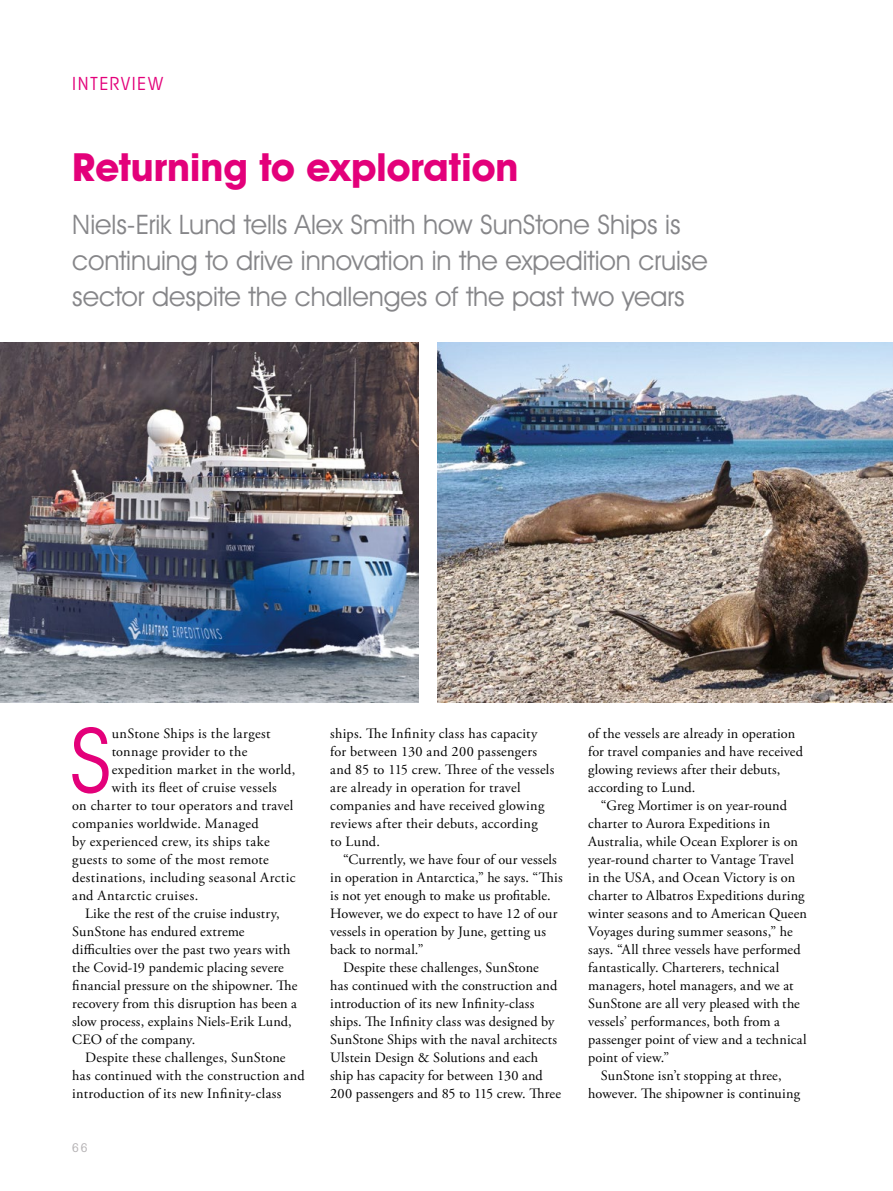
<style>
.page{position:relative;width:893px;height:1191px;background:#fff}
.page>*{position:absolute;margin:0;border:0;box-sizing:border-box;transform-origin:0 0}
.t1{font:90.15px "Avant Garde IT Cby BT";color:#e3007a}
.t2{font:700 39px "Avant Garde IT Cby BT";letter-spacing:-.005em;color:#e3007a}
.t3{font:27px/36px "Avant Garde IT Cby BT";letter-spacing:-.005em;color:#868689}
.t4{font:condensed 18px "Avant Garde IT Cby BT";letter-spacing:.085em;color:#e3007a}
.t5{font:14.25px/18px "Adobe Garamond Pro";letter-spacing:.015em;color:#000}
.t6{font:14.25px "Adobe Garamond Pro";letter-spacing:.035em;color:#000}
.t7{font:condensed 12px "Avant Garde IT Cby BT";color:#b6b3b5}
</style>
<div class="page">
<img style="left:438px;top:342px;width:455px;height:360px">
<img style="left:0;top:342px;width:418px;height:360px">
<p class="t4" style="left:72px;top:73px;width:92px">INTERVIEW</p>
<h2 class="t2" style="left:72px;top:143px;width:447px">Returning to exploration</h2>
<h3 class="t3" style="left:72px;top:206px;width:637px">Niels-Erik Lund tells Alex Smith how SunStone Ships is continuing to drive innovation in the expedition cruise sector despite the challenges of the past two years</h3>
<h1 class="t1" style="left:70px;top:705px;width:43px">S</h1>
<p class="t5" style="left:112px;top:725px;width:160px">unStone Ships is the largest</p>
<p class="t5" style="left:112px;top:743px;width:137px">tonnage provider to the</p>
<p class="t5" style="left:112px;top:761px;width:185px">expedition market in the world,</p>
<p class="t5" style="left:112px;top:779px;width:167px">with its fleet of cruise vessels</p>
<p class="t5" style="left:72px;top:797px;width:223px">on charter to tour operators and travel</p>
<p class="t5" style="left:72px;top:815px;width:188px">companies worldwide. Managed</p>
<p class="t5" style="left:72px;top:833px;width:199px">by experienced crew, its ships take</p>
<p class="t5" style="left:72px;top:851px;width:198px">guests to some of the most remote</p>
<p class="t5" style="left:72px;top:869px;width:225px">destinations, including seasonal Arctic</p>
<p class="t6" style="left:72px;top:887px;width:127px">and Antarctic cruises.</p>
<p class="t5" style="left:85px;top:905px;width:196px">Like the rest of the cruise industry,</p>
<p class="t5" style="left:72px;top:923px;width:174px">SunStone has endured extreme</p>
<p class="t5" style="left:72px;top:941px;width:220px">difficulties over the past two years with</p>
<p class="t5" style="left:72px;top:959px;width:213px">the Covid-19 pandemic placing severe</p>
<p class="t5" style="left:72px;top:977px;width:227px">financial pressure on the shipowner. The</p>
<p class="t5" style="left:72px;top:995px;width:226px">recovery from this disruption has been a</p>
<p class="t5" style="left:72px;top:1013px;width:221px">slow process, explains Niels-Erik Lund,</p>
<p class="t5" style="left:72px;top:1031px;width:124px">CEO of the company.</p>
<p class="t5" style="left:85px;top:1049px;width:202px">Despite these challenges, SunStone</p>
<p class="t5" style="left:72px;top:1067px;width:234px">has continued with the construction and</p>
<p class="t5" style="left:72px;top:1085px;width:211px">introduction of its new Infinity-class</p>
<p class="t7" style="left:72px;top:1140px;width:17px">66</p>
<p class="t5" style="left:330px;top:725px;width:226px">ships. The Infinity class has capacity for between 130 and 200 passengers and 85 to 115 crew. Three of the vessels are already in operation for travel companies and have received glowing reviews after their debuts, according<br>to Lund.</p>
<p class="t5" style="left:343px;top:851px;width:215px">“Currently, we have four of our vessels</p>
<p class="t5" style="left:330px;top:869px;width:234px">in operation in Antarctica,” he says. “This</p>
<p class="t5" style="left:330px;top:887px;width:222px">is not yet enough to make us profitable.</p>
<p class="t5" style="left:330px;top:905px;width:229px">However, we do expect to have 12 of our</p>
<p class="t5" style="left:330px;top:923px;width:217px">vessels in operation by June, getting us</p>
<p class="t5" style="left:330px;top:941px;width:95px">back to normal.”</p>
<p class="t5" style="left:343px;top:959px;width:197px">Despite these challenges, SunStone</p>
<p class="t5" style="left:330px;top:977px;width:228px">has continued with the construction and</p>
<p class="t5" style="left:330px;top:995px;width:206px">introduction of its new Infinity-class</p>
<p class="t5" style="left:330px;top:1013px;width:226px">ships. The Infinity class was designed by</p>
<p class="t5" style="left:330px;top:1031px;width:228px">SunStone Ships with the naval architects</p>
<p class="t5" style="left:330px;top:1049px;width:209px">Ulstein Design &amp; Solutions and each</p>
<p class="t5" style="left:330px;top:1067px;width:214px">ship has capacity for between 130 and</p>
<p class="t5" style="left:330px;top:1085px;width:232px">200 passengers and 85 to 115 crew. Three</p>
<p class="t5" style="left:588px;top:725px;width:216px">of the vessels are already in operation for travel companies and have received glowing reviews after their debuts, according to Lund.</p>
<p class="t5" style="left:601px;top:797px;width:187px">“Greg Mortimer is on year-round</p>
<p class="t5" style="left:588px;top:815px;width:183px">charter to Aurora Expeditions in</p>
<p class="t5" style="left:588px;top:833px;width:211px">Australia, while Ocean Explorer is on</p>
<p class="t5" style="left:588px;top:851px;width:207px">year-round charter to Vantage Travel</p>
<p class="t5" style="left:588px;top:869px;width:208px">in the USA, and Ocean Victory is on</p>
<p class="t5" style="left:588px;top:887px;width:218px">charter to Albatros Expeditions during</p>
<p class="t5" style="left:588px;top:905px;width:220px">winter seasons and to American Queen</p>
<p class="t5" style="left:588px;top:923px;width:206px">Voyages during summer seasons,” he</p>
<p class="t5" style="left:588px;top:941px;width:214px">says. “All three vessels have performed</p>
<p class="t5" style="left:588px;top:959px;width:193px">fantastically. Charterers, technical</p>
<p class="t5" style="left:588px;top:977px;width:207px">managers, hotel managers, and we at</p>
<p class="t5" style="left:588px;top:995px;width:213px">SunStone are all very pleased with the</p>
<p class="t5" style="left:588px;top:1013px;width:193px">vessels’ performances, both from a</p>
<p class="t5" style="left:588px;top:1031px;width:220px">passenger point of view and a technical</p>
<p class="t5" style="left:588px;top:1049px;width:83px">point of view.”</p>
<p class="t5" style="left:601px;top:1067px;width:182px">SunStone isn’t stopping at three,</p>
<p class="t5" style="left:588px;top:1085px;width:213px">however. The shipowner is continuing</p>
</div>
